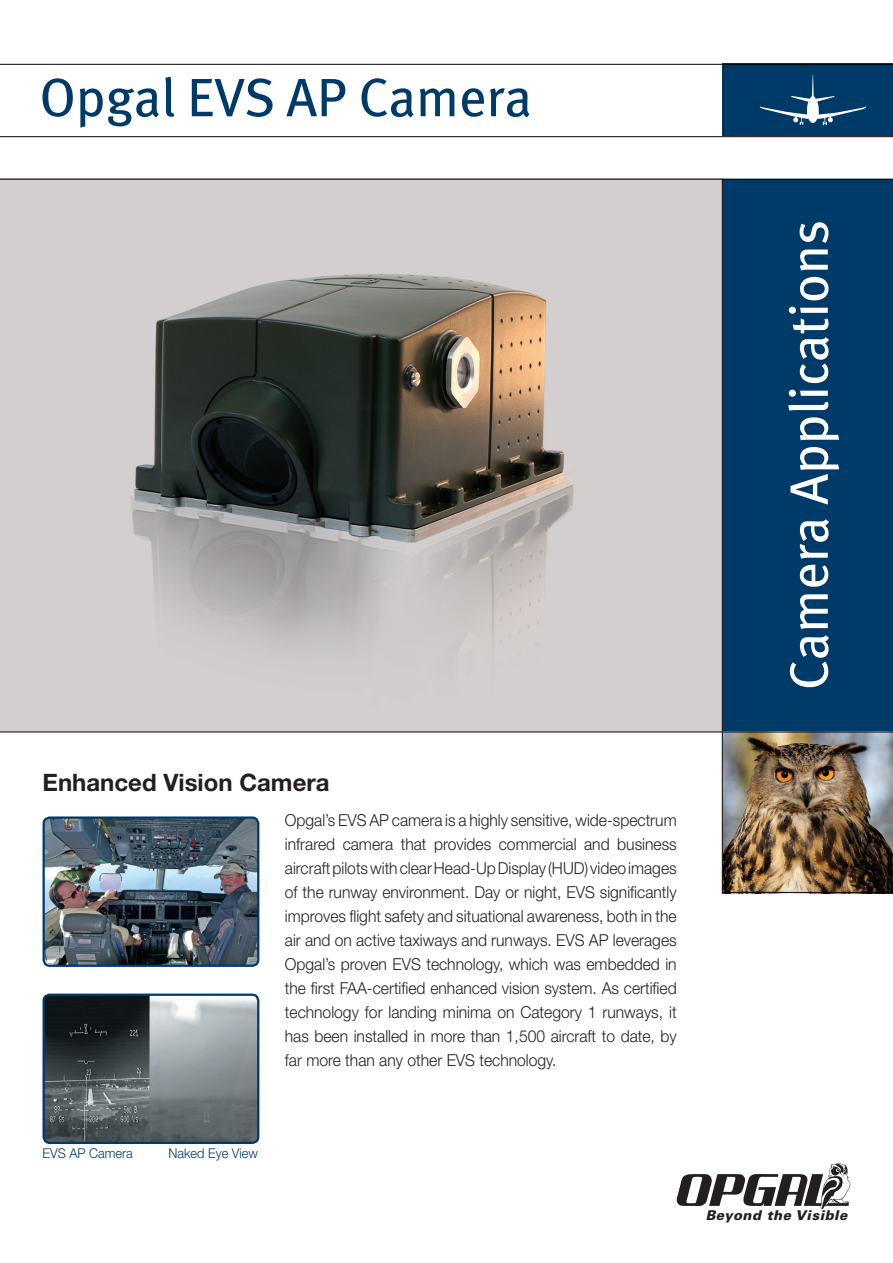
<style>
.page{position:relative;width:893px;height:1263px;background:#fff}
.page>*{position:absolute;margin:0;border:0;box-sizing:border-box;transform-origin:0 0}
.t1{font:54px "Meta";color:#fff}
.t2{font:54px "Meta";color:#003a69}
.t3{font:700 24px "Helvetica Neue LT Std";color:#231f20}
.t4{font:300 16.5px/24px "Helvetica Neue LT Std";color:#231f20;text-align:justify;scale:.95 1}
.t5{font:300 13.5px "Helvetica Neue LT Std";color:#003a69;scale:.95 1}
.t6{font:italic 900 13.5px "Univers LT Std";letter-spacing:.04em;color:#231f20}
</style>
<div class="page">
<img style="left:0;top:180px;width:722px;height:551px">
<img style="left:46px;top:819px;width:212px;height:147px">
<div style="left:43px;top:816px;width:216px;height:151px;border:2px solid #003a69;border-radius:6px"></div>
<svg style="left:677px;top:1163px;width:173px;height:46px"></svg>
<div style="left:723px;top:64px;width:170px;height:72px;background:#003a69"></div>
<hr style="left:0;top:136px;width:893px;height:1px;background:#231f20">
<hr style="left:0;top:64px;width:893px;height:1px;background:#231f20">
<hr style="left:723px;top:64px;width:1px;height:72px;background:#231f20">
<div style="left:723px;top:179px;width:170px;height:552px;background:#003a69"></div>
<img style="left:723px;top:732px;width:170px;height:160px">
<hr style="left:0;top:731px;width:893px;height:1px;background:#231f20">
<hr style="left:723px;top:892px;width:170px;height:1px;background:#231f20">
<hr style="left:722px;top:179px;width:1px;height:714px;background:#231f20">
<hr style="left:0;top:179px;width:893px;height:1px;background:#231f20">
<img style="left:44px;top:996px;width:214px;height:147px">
<div style="left:43px;top:993px;width:216px;height:151px;border:2px solid #003a69;border-radius:6px"></div>
<svg style="left:760px;top:74px;width:106px;height:52px"></svg>
<p class="t2" style="left:40px;top:66px;width:494px">Opgal EVS AP Camera</p>
<p class="t1" style="left:777px;top:690px;width:472px;rotate:-90deg">Camera Applications</p>
<p class="t3" style="left:43px;top:768px;width:289px">Enhanced Vision Camera</p>
<p class="t4" style="left:285px;top:807px;width:414px">Opgal’s EVS AP camera is a highly sensitive, wide-spectrum infrared camera that provides commercial and business aircraft pilots with clear Head-Up Display (HUD) video images of the runway environment. Day or night, EVS significantly improves flight safety and situational awareness, both in the air and on active taxiways and runways. EVS AP leverages Opgal’s proven EVS technology, which was embedded in the first FAA‑certified enhanced vision system. As certified technology for landing minima on Category 1 runways, it has been installed in more than 1,500 aircraft to date, by far more than any other EVS technology.</p>
<p class="t5" style="left:43px;top:1145px;width:97px">EVS AP Camera</p>
<p class="t5" style="left:168px;top:1145px;width:96px">Naked Eye View</p>
<p class="t6" style="left:706px;top:1207px;width:143px">Beyond the Visible</p>
</div>
